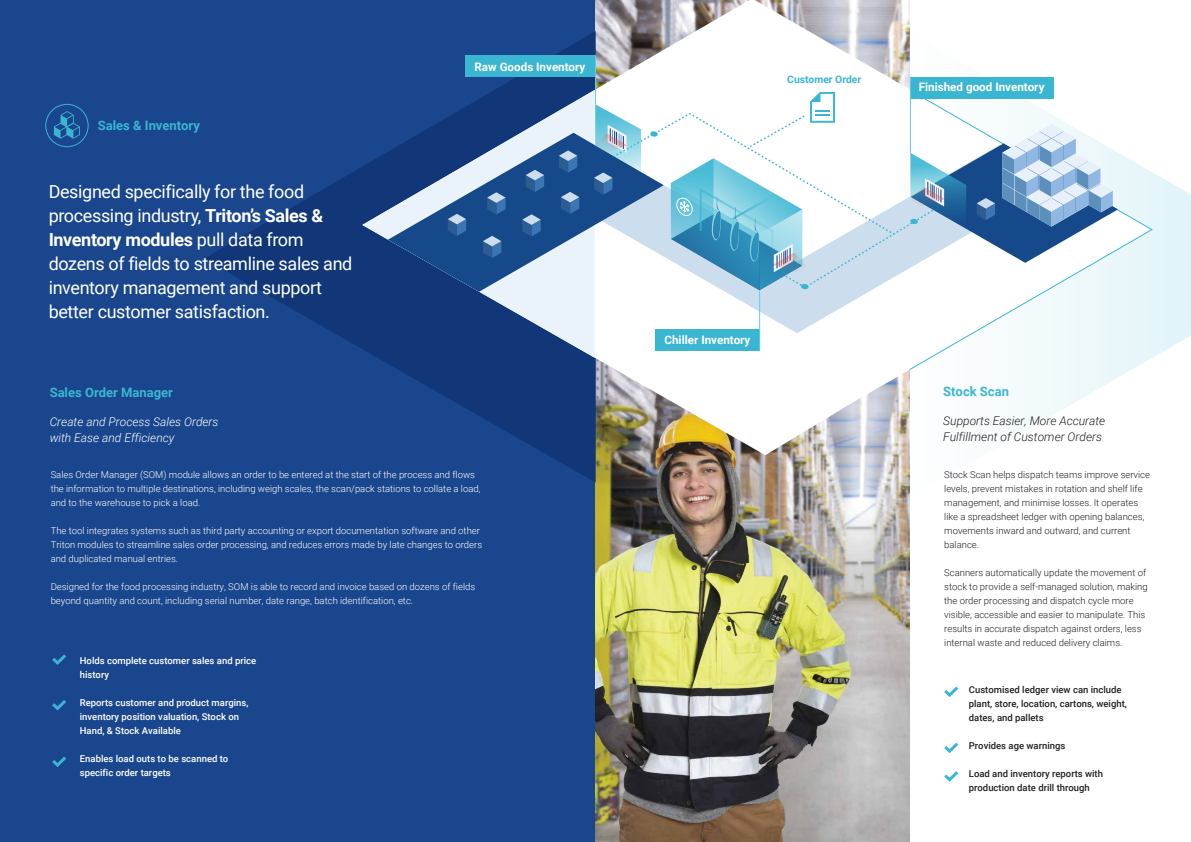
<style>
.page{position:relative;width:1191px;height:842px;background:#fff}
.page>*{position:absolute;margin:0;border:0;box-sizing:border-box;transform-origin:0 0}
.t1{font:18px/24px "Roboto";letter-spacing:-.02em;color:#fff}
.t2{font:700 13px "Roboto";color:#3ab6d3}
.t3{font:italic 300 12px/16px "Roboto";color:#231f20}
.t4{font:italic 300 12px/16px "Roboto";color:#fff}
.t5{font:700 11.7px "Roboto";color:#fff}
.t6{font:700 10.3px "Roboto";color:#3ab6d3}
.t7{font:300 9.5px/14px "Roboto";color:#fff}
.t8{font:300 9.5px/14px "Roboto";color:#231f20}
.t9{font:500 9.5px/14px "Roboto";color:#fff}
.t10{font:500 9.5px/14px "Roboto";color:#231f20}
.s1{font-weight:700}
</style>
<div class="page">
<div style="left:0;top:0;width:595px;height:842px;background:#1a468d"></div>
<svg style="left:909px;top:172px;width:281px;height:349px"></svg>
<img style="left:595px;top:455px;width:314px;height:387px">
<svg style="left:204px;top:167px;width:391px;height:315px"></svg>
<div style="left:45px;top:104px;width:44px;height:43px;border:1px solid #3ab6d3;border-radius:50%"></div>
<svg style="left:362px;top:0;width:790px;height:455px"></svg>
<svg style="left:362px;top:90px;width:232px;height:268px;fill:#123778"></svg>
<svg style="left:909px;top:90px;width:243px;height:280px"></svg>
<svg style="left:54px;top:111px;width:26px;height:28px"></svg>
<svg style="left:52px;top:654px;width:14px;height:11px"></svg>
<svg style="left:52px;top:700px;width:14px;height:10px"></svg>
<svg style="left:52px;top:756px;width:14px;height:11px"></svg>
<svg style="left:944px;top:686px;width:14px;height:11px"></svg>
<svg style="left:944px;top:743px;width:14px;height:10px"></svg>
<svg style="left:944px;top:771px;width:14px;height:11px"></svg>
<svg style="left:859px;top:290px;width:204px;height:43px"></svg>
<svg style="left:512px;top:290px;width:347px;height:43px"></svg>
<svg style="left:388px;top:133px;width:275px;height:159px"></svg>
<svg style="left:448px;top:214px;width:18px;height:22px"></svg>
<svg style="left:487px;top:192px;width:18px;height:22px"></svg>
<svg style="left:525px;top:170px;width:19px;height:22px"></svg>
<svg style="left:559px;top:150px;width:18px;height:23px"></svg>
<svg style="left:483px;top:236px;width:18px;height:22px"></svg>
<svg style="left:522px;top:214px;width:18px;height:22px"></svg>
<svg style="left:561px;top:192px;width:18px;height:22px"></svg>
<div style="left:910px;top:77px;width:143px;height:22px;background:#3ab6d3"></div>
<div style="left:465px;top:56px;width:130px;height:21px;background:#3ab6d3"></div>
<hr style="left:595px;top:56px;width:1px;height:49px;background:#63cbea">
<hr style="left:910px;top:77px;width:1px;height:76px;background:#63cbea">
<div style="left:655px;top:329px;width:104px;height:22px;background:#3ab6d3"></div>
<hr style="left:759px;top:291px;width:1px;height:60px;background:#63cbea">
<svg style="left:594px;top:92px;width:523px;height:198px"></svg>
<h2 class="t2" style="left:98px;top:116px;width:104px">Sales &amp; Inventory</h2>
<h1 class="t1" style="left:49px;top:179px;width:305px">Designed specifically for the food processing industry, <span class="s1">Triton’s Sales &amp; Inventory modules</span> pull data from dozens of fields to streamline sales and inventory management and support better customer satisfaction.</h1>
<h2 class="t2" style="left:50px;top:383px;width:125px">Sales Order Manager</h2>
<p class="t4" style="left:50px;top:413px;width:170px">Create and Process Sales Orders with Ease and Efficiency</p>
<p class="t5" style="left:474px;top:58px;width:112px">Raw Goods Inventory</p>
<p class="t7" style="left:51px;top:468px;width:431px">Sales Order Manager (SOM) module allows an order to be entered at the start of the process and flows the information to multiple destinations, including weigh scales, the scan/pack stations to collate a load, and to the warehouse to pick a load.</p>
<p class="t7" style="left:51px;top:524px;width:433px">The tool integrates systems such as third party accounting or export documentation software and other<br>Triton modules to streamline sales order processing, and reduces errors made by late changes to orders and duplicated manual entries.</p>
<p class="t7" style="left:51px;top:580px;width:426px">Designed for the food processing industry, SOM is able to record and invoice based on dozens of fields beyond quantity and count, including serial number, date range, batch identification, etc.</p>
<p class="t9" style="left:80px;top:654px;width:178px">Holds complete customer sales and price history</p>
<p class="t9" style="left:80px;top:696px;width:170px">Reports customer and product margins, inventory position valuation, Stock on<br>Hand, &amp; Stock Available</p>
<p class="t9" style="left:80px;top:752px;width:150px">Enables load outs to be scanned to specific order targets</p>
<p class="t6" style="left:787px;top:72px;width:75px">Customer Order</p>
<p class="t5" style="left:918px;top:79px;width:127px">Finished good Inventory</p>
<p class="t5" style="left:664px;top:332px;width:88px">Chiller Inventory</p>
<h2 class="t2" style="left:943px;top:383px;width:67px">Stock Scan</h2>
<p class="t3" style="left:943px;top:412px;width:164px">Supports Easier, More Accurate<br>Fulfillment of Customer Orders</p>
<p class="t8" style="left:944px;top:467px;width:207px">Stock Scan helps dispatch teams improve service levels, prevent mistakes in rotation and shelf life management, and minimise losses. It operates like a spreadsheet ledger with opening balances, movements inward and outward, and current balance.</p>
<p class="t8" style="left:944px;top:565px;width:205px">Scanners automatically update the movement of stock to provide a self-managed solution, making the order processing and dispatch cycle more visible, accessible and easier to manipulate. This results in accurate dispatch against orders, less internal waste and reduced delivery claims.</p>
<p class="t10" style="left:968px;top:682px;width:159px">Customised ledger view can include plant, store, location, cartons, weight, dates, and pallets</p>
<p class="t10" style="left:968px;top:738px;width:98px">Provides age warnings</p>
<p class="t10" style="left:968px;top:766px;width:136px">Load and inventory reports with production date drill through</p>
</div>
